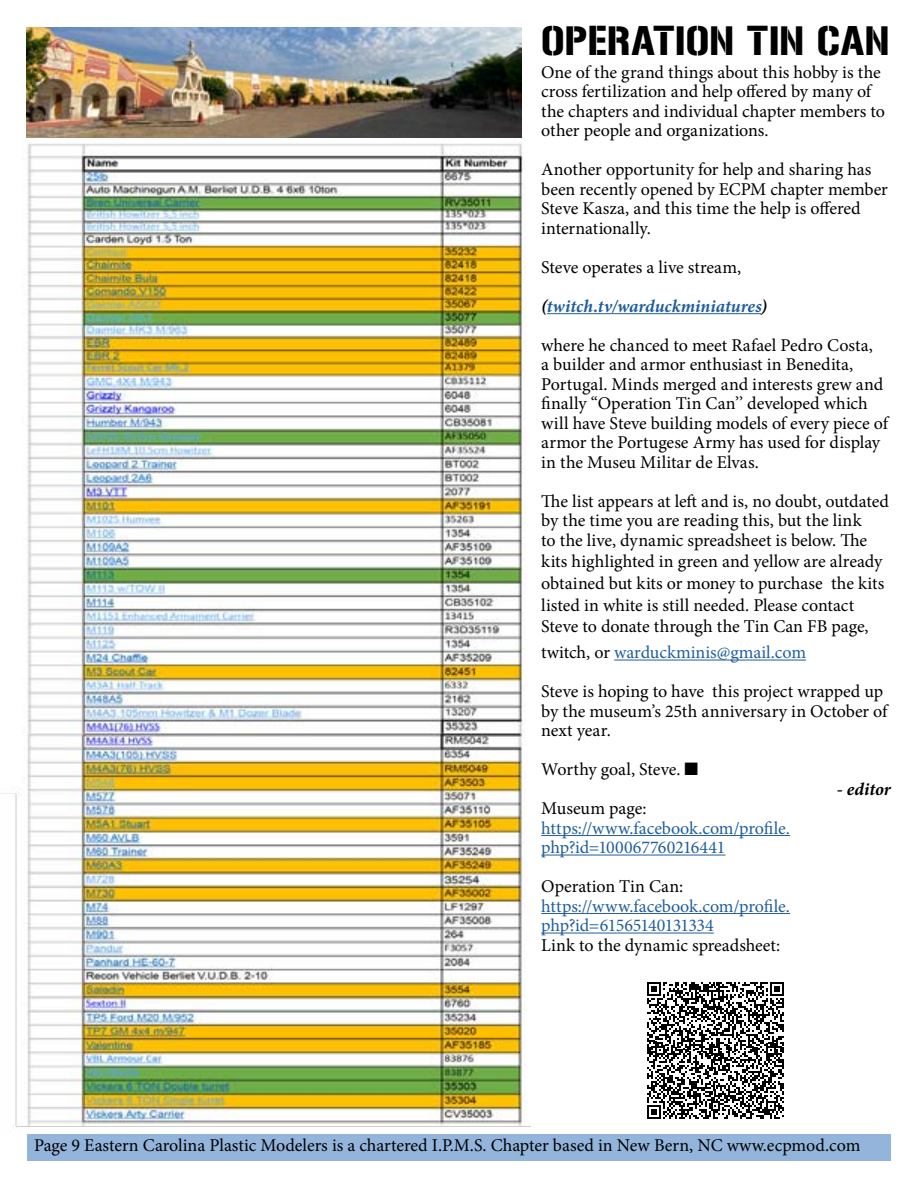
<style>
.page{position:relative;width:918px;height:1188px;background:#fff}
.page>*{position:absolute;margin:0;border:0;box-sizing:border-box;transform-origin:0 0}
.t1{font:36px "Gunplay";letter-spacing:.01em;color:#000}
.t2{font:18px/19.5px "Minion Pro";letter-spacing:-.005em;color:#000}
.t3{font:18px/19.5px "Minion Pro";letter-spacing:-.01em;color:#215e9e}
.t4{font:italic 700 18px "Minion Pro";color:#000}
.s1{font-weight:700;font-style:italic}
.s2{font-weight:700;font-style:italic;color:#215e9e}
.s3{color:#215e9e}
</style>
<div class="page">
<div style="left:27px;top:1134px;width:864px;height:27px;background:#93b5dc"></div>
<img style="left:27px;top:27px;width:494px;height:110px">
<svg style="left:647px;top:982px;width:137px;height:137px"></svg>
<img style="left:0;top:143px;width:530px;height:984px">
<hr style="left:547px;top:313px;width:214px;height:1px;background:#215e9e">
<hr style="left:614px;top:660px;width:192px;height:1px;background:#215e9e">
<hr style="left:541px;top:835px;width:249px;height:1px;background:#215e9e">
<hr style="left:541px;top:855px;width:184px;height:1px;background:#215e9e">
<hr style="left:541px;top:913px;width:249px;height:1px;background:#215e9e">
<hr style="left:541px;top:933px;width:173px;height:1px;background:#215e9e">
<h1 class="t1" style="left:541px;top:20px;width:350px">OPERATION TIN CAN</h1>
<p class="t2" style="left:541px;top:62px;width:345px">One of the grand things about this hobby is the cross fertilization and help offered by many of the chapters and individual chapter members to other people and organizations.</p>
<p class="t2" style="left:541px;top:160px;width:348px">Another opportunity for help and sharing has been recently opened by ECPM chapter member Steve Kasza, and this time the help is offered internationally.</p>
<p class="t2" style="left:541px;top:248px;width:333px;line-height:39px">Steve operates a live stream, <span class="s1">(</span><span class="s2">twitch.tv/warduckminiatures</span><span class="s1">)<br></span>where he chanced to meet Rafael Pedro Costa,</p>
<p class="t2" style="left:541px;top:355px;width:348px">a builder and armor enthusiast in Benedita, Portugal. Minds merged and interests grew and finally “Operation Tin Can’’ developed which will have Steve building models of every piece of armor the Portugese Army has used for display in the Museu Militar de Elvas.</p>
<p class="t2" style="left:541px;top:491px;width:349px">The list appears at left and is, no doubt, outdated by the time you are reading this, but the link<br>to the live, dynamic spreadsheet is below. The</p>
<p class="t2" style="left:541px;top:551px;width:345px;line-height:21.6px">kits highlighted in green and yellow are already obtained but kits or money to purchase the kits listed in white is still needed. Please contact Steve to donate through the Tin Can FB page,</p>
<p class="t2" style="left:541px;top:633px;width:344px;line-height:39px">twitch, or <span class="s3">warduckminis@gmail.com<br></span>Steve is hoping to have this project wrapped up</p>
<p class="t2" style="left:541px;top:701px;width:348px">by the museum’s 25th anniversary in October of next year.</p>
<p class="t2" style="left:541px;top:760px;width:159px">Worthy goal, Steve. ■</p>
<p class="t4" style="left:837px;top:776px;width:56px">- editor</p>
<p class="t2" style="left:541px;top:799px;width:107px">Museum page:</p>
<p class="t3" style="left:541px;top:818px;width:250px">https://www.facebook.com/profile. php?id=100067760216441</p>
<p class="t2" style="left:541px;top:877px;width:144px">Operation Tin Can:</p>
<p class="t3" style="left:541px;top:896px;width:250px">https://www.facebook.com/profile. php?id=61565140131334</p>
<p class="t2" style="left:541px;top:935px;width:241px">Link to the dynamic spreadsheet:</p>
<p class="t2" style="left:34px;top:1136px;width:828px">Page 9 Eastern Carolina Plastic Modelers is a chartered I.P.M.S. Chapter based in New Bern, NC www.ecpmod.com</p>
</div>
